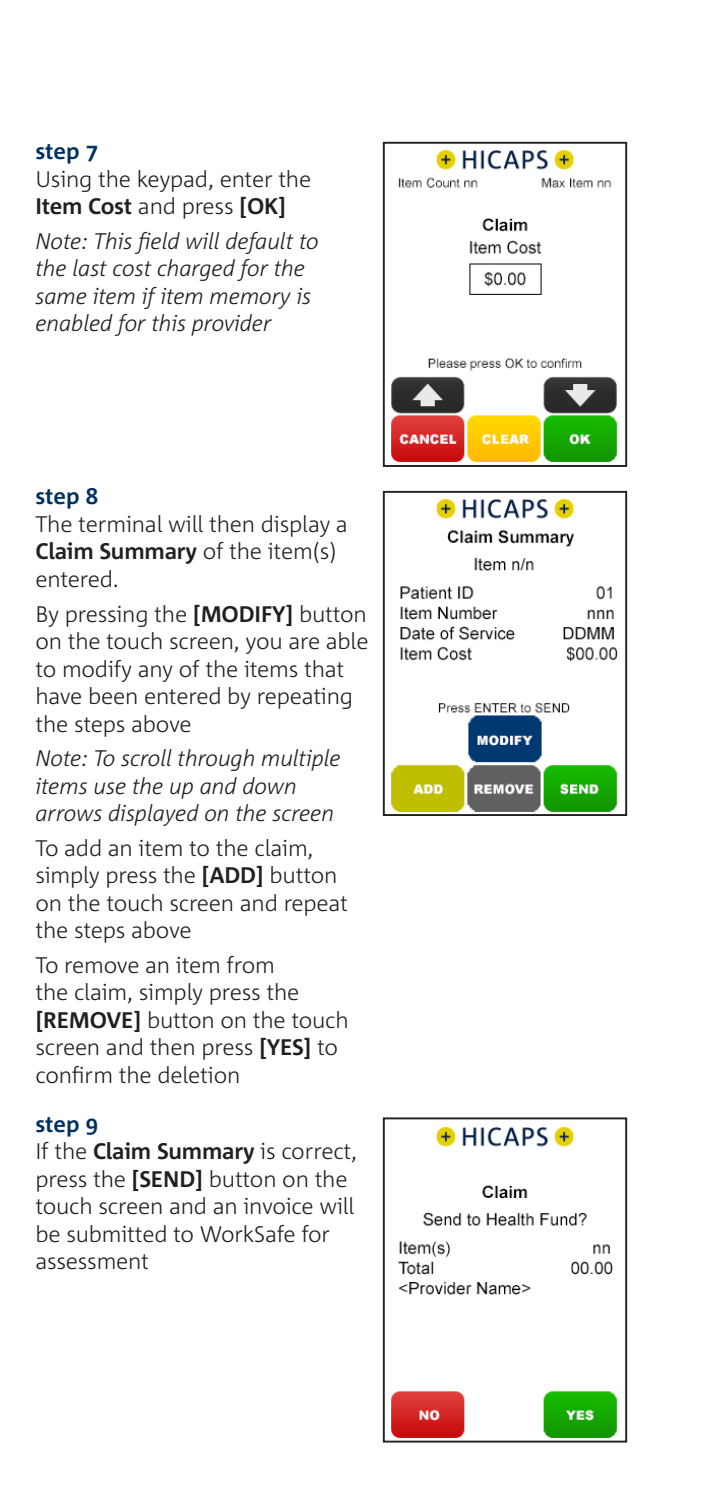
<style>
.page{position:relative;width:709px;height:1489px;background:#fff}
.page>*{position:absolute;margin:0;border:0;box-sizing:border-box;transform-origin:0 0}
.t1{font:300 22.5px/27.5px "Corpid C1";letter-spacing:-.01em;color:#231f20}
.t2{font:italic 300 22.5px/27.5px "Corpid C1";letter-spacing:-.01em;color:#231f20}
.t3{font:700 22.5px "Corpid C1";color:#003163}
.s1{font-weight:700}
.s2{font-weight:700;color:#003163}
</style>
<div class="page">
<img style="left:391px;top:499px;width:227px;height:313px">
<div style="left:383px;top:491px;width:244px;height:325px;border:2px solid #231f20"></div>
<img style="left:391px;top:1127px;width:226px;height:311px">
<div style="left:383px;top:1117px;width:244px;height:325px;border:2px solid #231f20"></div>
<img style="left:391px;top:150px;width:226px;height:312px">
<div style="left:383px;top:142px;width:244px;height:325px;border:2px solid #231f20"></div>
<p class="t3" style="left:35px;top:137px;width:64px">step 7</p>
<p class="t1" style="left:35px;top:164px;width:277px">Using the keypad, enter the<br><span class="s1">Item Cost</span> and press <span class="s1">[OK]</span></p>
<p class="t2" style="left:35px;top:227px;width:285px">Note: This field will default to the last cost charged for the same item if item memory is enabled for this provider</p>
<p class="t3" style="left:35px;top:482px;width:64px">step 8</p>
<p class="t1" style="left:35px;top:509px;width:314px">The terminal will then display a<br><span class="s1">Claim Summary</span> of the item(s) entered.</p>
<p class="t1" style="left:35px;top:599px;width:335px">By pressing the <span class="s1">[MODIFY]</span> button on the touch screen, you are able to modify any of the items that have been entered by repeating the steps above</p>
<p class="t2" style="left:35px;top:743px;width:307px">Note: To scroll through multiple items use the up and down arrows displayed on the screen</p>
<p class="t1" style="left:35px;top:833px;width:314px">To add an item to the claim, simply press the <span class="s1">[ADD]</span> button on the touch screen and repeat the steps above</p>
<p class="t1" style="left:35px;top:950px;width:315px">To remove an item from<br>the claim, simply press the <span class="s1">[REMOVE]</span> button on the touch screen and then press <span class="s1">[YES]</span> to confirm the deletion</p>
<p class="t1" style="left:35px;top:1109px;width:323px"><span class="s2">step 9<br></span>If the <span class="s1">Claim Summary</span> is correct, press the <span class="s1">[SEND]</span> button on the touch screen and an invoice will be submitted to WorkSafe for assessment</p>
</div>
